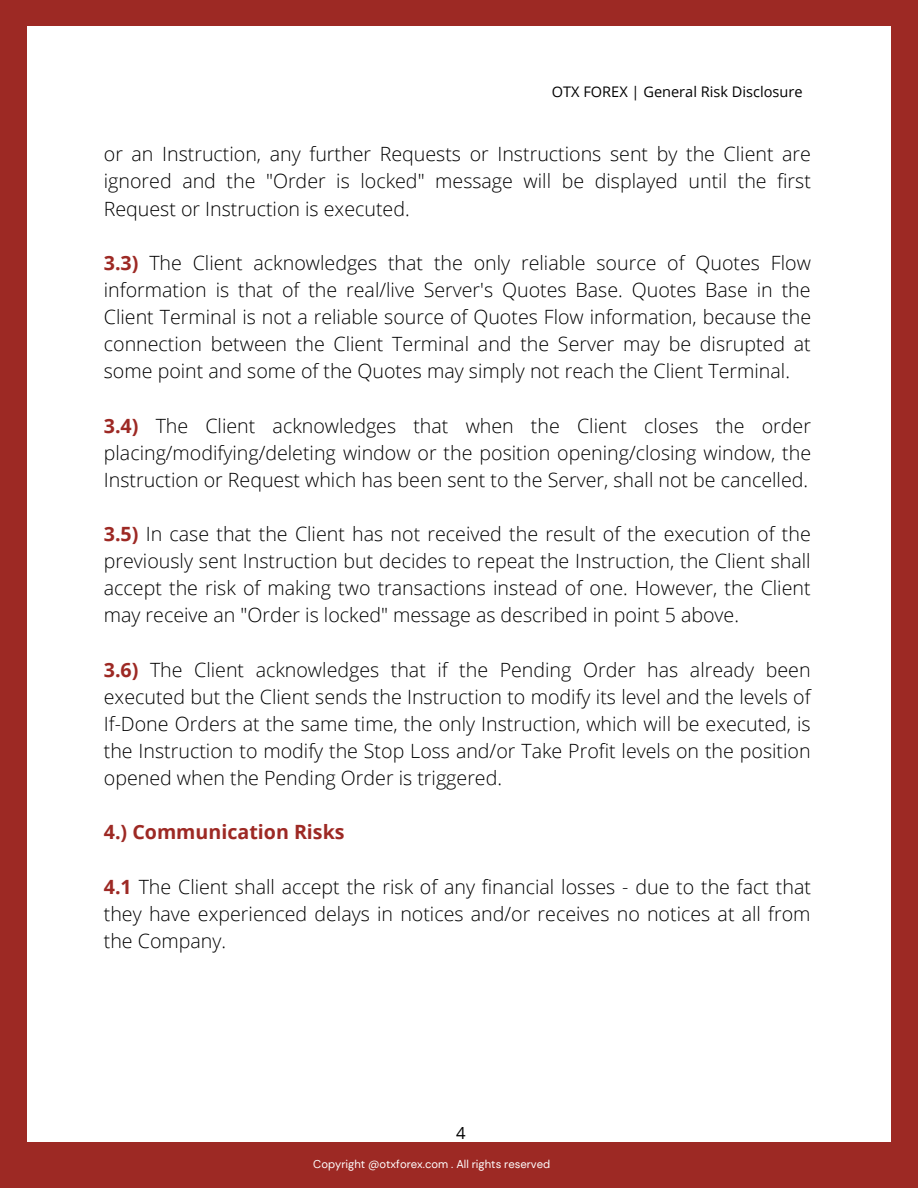
<style>
.page{position:relative;width:918px;height:1188px;background:#fff}
.page>*{position:absolute;margin:0;border:0;box-sizing:border-box;transform-origin:0 0}
.t1{font:300 19.65px/27.2px "Open Sans";color:#000;text-align:justify}
.t2{font:700 19.65px "Open Sans";color:#9d2924}
.t3{font:16.65px "Open Sans";color:#000}
.t4{font:14.55px "Open Sans";color:#000}
.t5{font:11.25px "DM Sans";color:#fff}
.s1{font-weight:700;color:#9d2924}
</style>
<div class="page">
<div style="left:0;top:0;width:918px;height:1142px;background:#9d2924"></div>
<div style="left:27px;top:26px;width:863px;height:1118px;background:#fff"></div>
<div style="left:0;top:1142px;width:918px;height:46px;background:#9d2924"></div>
<p class="t4" style="left:552px;top:82px;width:252px">OTX FOREX | General Risk Disclosure</p>
<p class="t1" style="left:104px;top:140px;width:709px">or an Instruction, any further Requests or Instructions sent by the Client are ignored and the "Order is locked" message will be displayed until the first Request or Instruction is executed.</p>
<p class="t1" style="left:104px;top:249px;width:709px"><span class="s1">3.3)</span> The Client acknowledges that the only reliable source of Quotes Flow information is that of the real/live Server's Quotes Base. Quotes Base in the Client Terminal is not a reliable source of Quotes Flow information, because the connection between the Client Terminal and the Server may be disrupted at some point and some of the Quotes may simply not reach the Client Terminal.</p>
<p class="t1" style="left:104px;top:411px;width:709px"><span class="s1">3.4)</span> The Client acknowledges that when the Client closes the order placing/modifying/deleting window or the position opening/closing window, the Instruction or Request which has been sent to the Server, shall not be cancelled.</p>
<p class="t1" style="left:104px;top:520px;width:708px"><span class="s1">3.5)</span> In case that the Client has not received the result of the execution of the previously sent Instruction but decides to repeat the Instruction, the Client shall accept the risk of making two transactions instead of one. However, the Client may receive an "Order is locked" message as described in point 5 above.</p>
<p class="t1" style="left:104px;top:655px;width:708px"><span class="s1">3.6)</span> The Client acknowledges that if the Pending Order has already been executed but the Client sends the Instruction to modify its level and the levels of If-Done Orders at the same time, the only Instruction, which will be executed, is the Instruction to modify the Stop Loss and/or Take Profit levels on the position opened when the Pending Order is triggered.</p>
<p class="t2" style="left:104px;top:818px;width:242px">4.) Communication Risks</p>
<p class="t1" style="left:104px;top:872px;width:709px"><span class="s1">4.1</span> The Client shall accept the risk of any financial losses - due to the fact that they have experienced delays in notices and/or receives no notices at all from the Company.</p>
<p class="t3" style="left:456px;top:1121px;width:11px">4</p>
<p class="t5" style="left:313px;top:1157px;width:226px">Coighight 020 Otxfocom . All All rights res</p>
<p class="t5" style="left:544px;top:1157px;width:25px">rved</p>
<p class="t5" style="left:297px;top:1157px;width:255px">Copyrpyrt @2@otxforex.rex.com .rights reserved</p>
</div>
